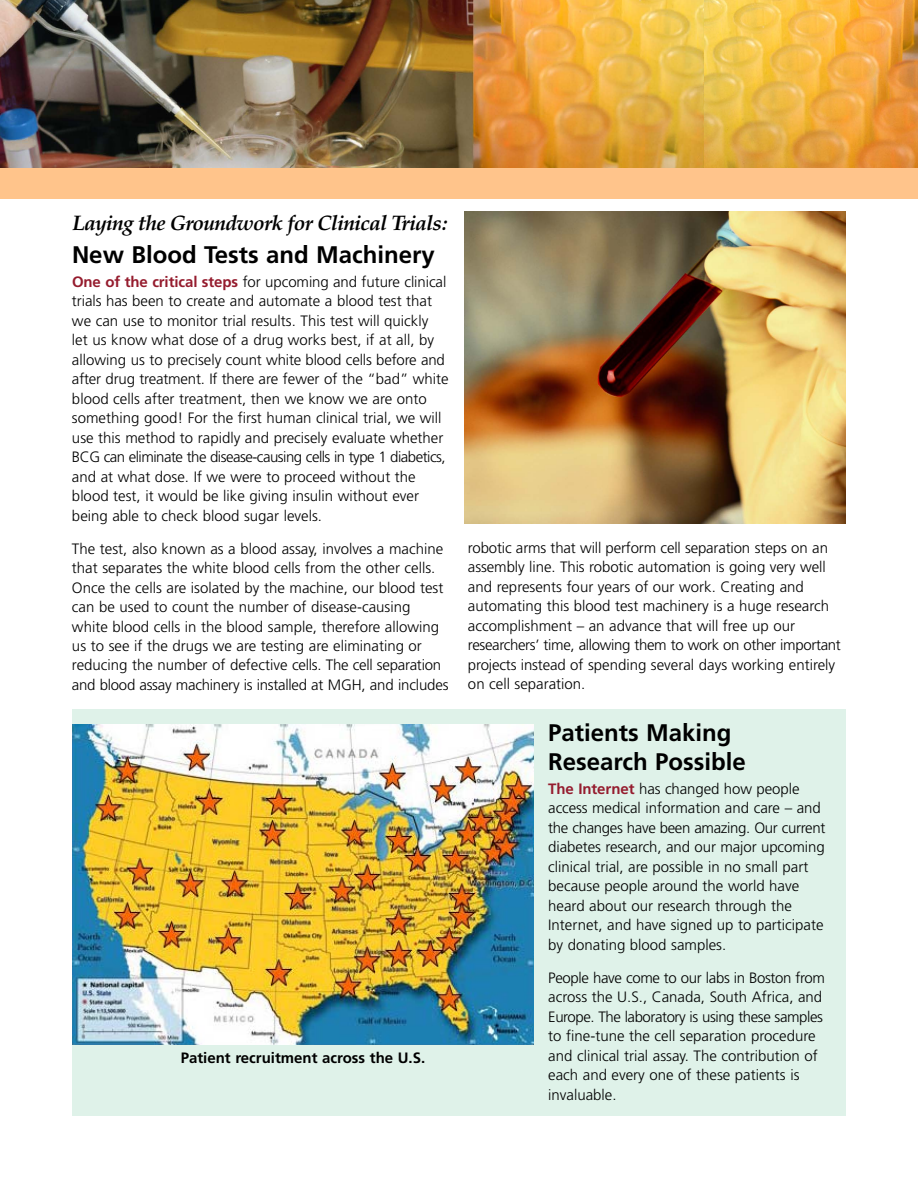
<style>
.page{position:relative;width:918px;height:1188px;background:#fff}
.page>*{position:absolute;margin:0;border:0;box-sizing:border-box;transform-origin:0 0}
.t1{font:700 24px/28.5px "Frutiger";color:#000}
.t2{font:italic 700 21px "Palatino";letter-spacing:-.035em;color:#000}
.t3{font:300 15px/19.5px "Frutiger";color:#000}
.t4{font:700 15px "Frutiger";color:#000}
.s1{font-weight:700;color:#951c2e}
</style>
<div class="page">
<div style="left:72px;top:710px;width:774px;height:406px;background:#dff2e9"></div>
<div style="left:0;top:167px;width:918px;height:32px;background:#ffc48b"></div>
<img style="left:0;top:0;width:705px;height:168px">
<img style="left:464px;top:212px;width:382px;height:311px">
<img style="left:705px;top:0;width:213px;height:168px">
<img style="left:72px;top:724px;width:462px;height:320px">
<h2 class="t2" style="left:72px;top:210px;width:376px">Laying the Groundwork for Clinical Trials:</h2>
<h1 class="t1" style="left:72px;top:242px;width:364px">New Blood Tests and Machinery</h1>
<p class="t3" style="left:72px;top:273px;width:378px"><span class="s1">One of the critical steps</span> for upcoming and future clinical trials has been to create and automate a blood test that we can use to monitor trial results. This test will quickly<br>let us know what dose of a drug works best, if at all, by allowing us to precisely count white blood cells before and after drug treatment. If there are fewer of the “bad” white blood cells after treatment, then we know we are onto something good! For the first human clinical trial, we will use this method to rapidly and precisely evaluate whether BCG can eliminate the disease-causing cells in type 1 diabetics, and at what dose. If we were to proceed without the blood test, it would be like giving insulin without ever being able to check blood sugar levels.</p>
<p class="t3" style="left:72px;top:540px;width:378px">The test, also known as a blood assay, involves a machine that separates the white blood cells from the other cells.<br>Once the cells are isolated by the machine, our blood test can be used to count the number of disease-causing white blood cells in the blood sample, therefore allowing us to see if the drugs we are testing are eliminating or reducing the number of defective cells. The cell separation and blood assay machinery is installed at MGH, and includes</p>
<p class="t3" style="left:468px;top:539px;width:374px">robotic arms that will perform cell separation steps on an assembly line. This robotic automation is going very well and represents four years of our work. Creating and automating this blood test machinery is a huge research accomplishment – an advance that will free up our researchers’ time, allowing them to work on other important projects instead of spending several days working entirely on cell separation.</p>
<h1 class="t1" style="left:548px;top:720px;width:199px">Patients Making<br>Research Possible</h1>
<p class="t3" style="left:548px;top:780px;width:279px"><span class="s1">The Internet</span> has changed how people access medical information and care – and the changes have been amazing. Our current diabetes research, and our major upcoming clinical trial, are possible in no small part because people around the world have heard about our research through the Internet, and have signed up to participate by donating blood samples.</p>
<p class="t3" style="left:548px;top:969px;width:278px">People have come to our labs in Boston from across the U.S., Canada, South Africa, and Europe. The laboratory is using these samples to fine-tune the cell separation procedure and clinical trial assay. The contribution of each and every one of these patients is invaluable.</p>
<p class="t4" style="left:181px;top:1052px;width:246px">Patient recruitment across the U.S.</p>
</div>
